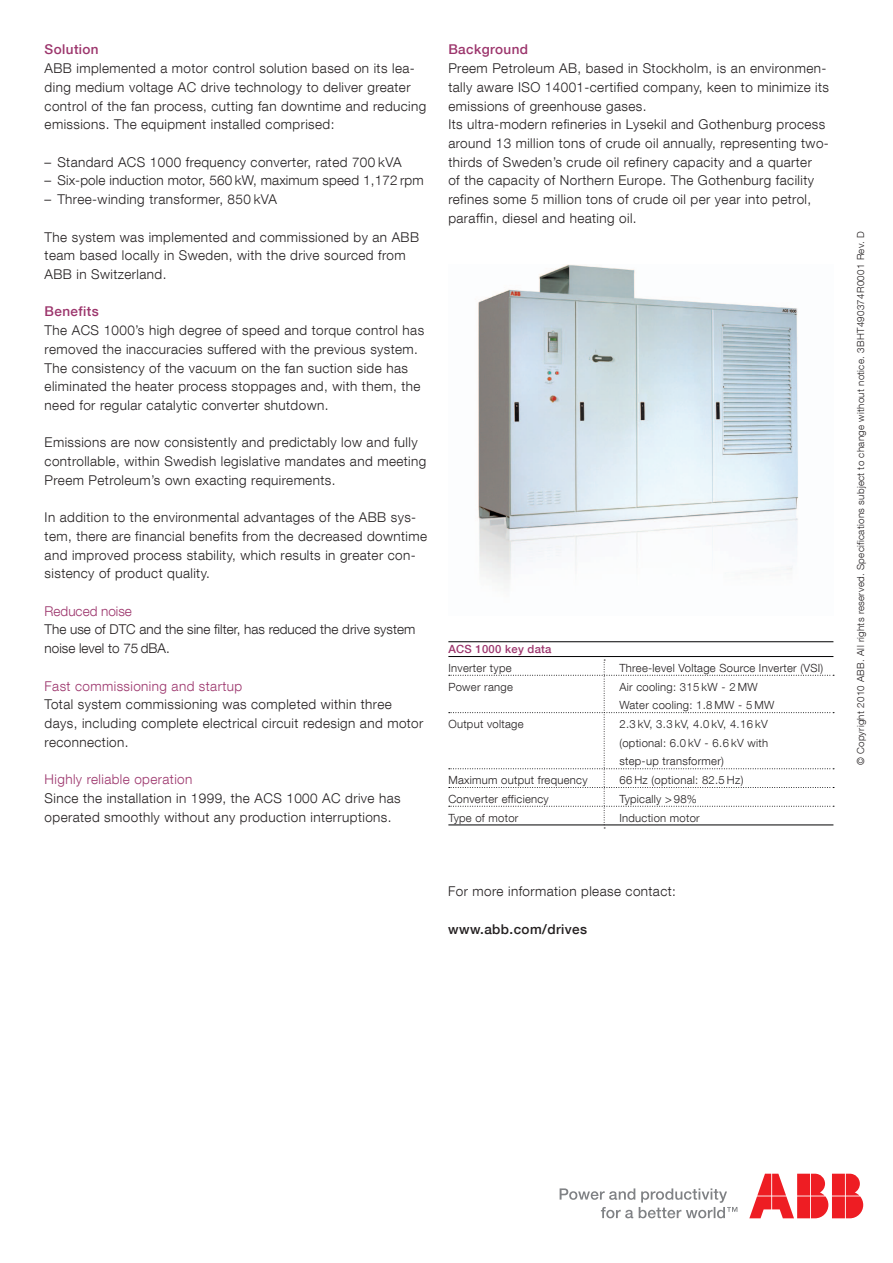
<style>
.page{position:relative;width:893px;height:1263px;background:#fff}
.page>*{position:absolute;margin:0;border:0;box-sizing:border-box;transform-origin:0 0}
.Addresses_title{font:300 13.5px/18.8px "ABB Neue Helvetica";letter-spacing:.03em;color:#231f20}
.Addresses_title-2{font:300 13.5px/18.8px "ABB Neue Helvetica";color:#231f20}
.Addresses_title-3{font:300 13.5px "ABB Neue Helvetica";letter-spacing:.01em;color:#231f20}
.t1{font:300 13.5px "ABB Neue Helvetica";letter-spacing:.03em;color:#9c356c}
.t2{font:500 13.5px "ABB Neue Helvetica";letter-spacing:.03em;color:#9c356c}
.Addresses_title-4{font:500 13.5px "ABB Neue Helvetica";letter-spacing:.03em;color:#231f20}
.Table_content_dotted{font:300 11.25px/18.8px "ABB Neue Helvetica";letter-spacing:.025em;color:#231f20}
.Table_content_dash{font:300 11.25px "ABB Neue Helvetica";letter-spacing:.025em;color:#231f20}
.Table_title__color{font:500 11.25px "ABB Neue Helvetica";letter-spacing:.025em;color:#9c356c}
.Footnotes{font:300 9.75px "ABB Neue Helvetica";letter-spacing:.03em;color:#231f20}
.s1{color:#9c356c}
</style>
<div class="page">
<svg style="left:560px;top:1188px;width:177px;height:30px"></svg>
<svg style="left:749px;top:1174px;width:114px;height:44px"></svg>
<hr style="left:448px;top:641px;width:385px;height:1px;background:#000002">
<hr style="left:448px;top:656px;width:385px;height:1px;background:#000002">
<hr style="left:448px;top:824px;width:385px;height:1px;background:#000002">
<svg style="left:449px;top:660px;width:385px;height:168px"></svg>
<img style="left:478px;top:264px;width:321px;height:319px">
<p class="t2" style="left:45px;top:42px;width:56px">Solution</p>
<p class="Addresses_title" style="left:45px;top:59px;width:383px">ABB implemented a motor control solution based on its lea&shy;ding medium voltage AC drive technology to deliver greater control of the fan process, cutting fan downtime and reducing emissions. The equipment installed comprised:</p>
<p class="Addresses_title" style="left:45px;top:152px;width:358px">– Standard ACS 1000 frequency converter, rated 700 kVA</p>
<p class="Addresses_title-3" style="left:45px;top:172px;width:380px">– Six-pole induction motor, 560 kW, maximum speed 1,172 rpm</p>
<p class="Addresses_title" style="left:45px;top:190px;width:234px">– Three-winding transformer, 850 kVA</p>
<p class="Addresses_title" style="left:45px;top:227px;width:376px">The system was implemented and commissioned by an ABB team based locally in Sweden, with the drive sourced from<br>ABB in Switzerland.</p>
<p class="t2" style="left:45px;top:303px;width:56px">Benefits</p>
<p class="Addresses_title" style="left:45px;top:321px;width:381px">The ACS 1000’s high degree of speed and torque control has removed the inaccuracies suffered with the previous system.<br>The consistency of the vacuum on the fan suction side has eliminated the heater process stoppages and, with them, the need for regular catalytic converter shutdown.</p>
<p class="Addresses_title" style="left:45px;top:433px;width:383px">Emissions are now consistently and predictably low and fully controllable, within Swedish legislative mandates and meeting<br>Preem Petroleum’s own exacting requirements.</p>
<p class="Addresses_title" style="left:45px;top:508px;width:384px">In addition to the environmental advantages of the ABB sys&shy;tem, there are financial benefits from the decreased downtime and improved process stability, which results in greater con&shy;sistency of product quality.</p>
<p class="Addresses_title-2" style="left:45px;top:601px;width:372px"><span class="s1">Reduced noise<br></span>The use of DTC and the sine filter, has reduced the drive system noise level to 75 dBA.</p>
<p class="t1" style="left:45px;top:677px;width:199px">Fast commissioning and startup</p>
<p class="Addresses_title" style="left:45px;top:695px;width:380px">Total system commissioning was completed within three days, including complete electrical circuit redesign and motor reconnection.</p>
<p class="t1" style="left:45px;top:771px;width:149px">Highly reliable operation</p>
<p class="Addresses_title" style="left:45px;top:788px;width:358px">Since the installation in 1999, the ACS 1000 AC drive has operated smoothly without any production interruptions.</p>
<p class="t2" style="left:448px;top:42px;width:81px">Background</p>
<p class="Addresses_title" style="left:448px;top:59px;width:382px">Preem Petroleum AB, based in Stockholm, is an environmen&shy;tally aware ISO 14001-certified company, keen to minimize its emissions of greenhouse gases.</p>
<p class="Addresses_title" style="left:448px;top:115px;width:382px">Its ultra-modern refineries in Lysekil and Gothenburg process around 13 million tons of crude oil annually, representing two&shy;thirds of Sweden’s crude oil refinery capacity and a quarter<br>of the capacity of Northern Europe. The Gothenburg facility refines some 5 million tons of crude oil per year into petrol, paraffin, diesel and heating oil.</p>
<p class="Table_title__color" style="left:448px;top:642px;width:105px">ACS 1000 key data</p>
<p class="Table_content_dotted" style="left:448px;top:658px;width:65px">Inverter type</p>
<p class="Table_content_dotted" style="left:619px;top:658px;width:205px">Three-level Voltage Source Inverter (VSI)</p>
<p class="Table_content_dotted" style="left:448px;top:677px;width:66px">Power range</p>
<p class="Table_content_dotted" style="left:619px;top:677px;width:157px">Air cooling: 315 kW - 2 MW<br>Water cooling: 1.8 MW - 5 MW</p>
<p class="Table_content_dotted" style="left:448px;top:714px;width:77px">Output voltage</p>
<p class="Table_content_dotted" style="left:619px;top:714px;width:150px;text-align:justify">2.3 kV, 3.3 kV, 4.0 kV, 4.16 kV (optional: 6.0 kV - 6.6 kV with step-up transformer)</p>
<p class="Table_content_dotted" style="left:448px;top:770px;width:141px">Maximum output frequency</p>
<p class="Table_content_dotted" style="left:619px;top:770px;width:125px">66 Hz (optional: 82.5 Hz)</p>
<p class="Table_content_dotted" style="left:448px;top:789px;width:102px">Converter efficiency</p>
<p class="Table_content_dotted" style="left:619px;top:789px;width:79px">Typically &gt; 98%</p>
<p class="Table_content_dash" style="left:448px;top:811px;width:72px">Type of motor</p>
<p class="Table_content_dash" style="left:619px;top:811px;width:82px">Induction motor</p>
<p class="Addresses_title" style="left:448px;top:882px;width:229px">For more information please contact:</p>
<p class="Addresses_title-4" style="left:448px;top:921px;width:140px">www.abb.com/drives</p>
<p class="Footnotes" style="left:855px;top:765px;width:535px;rotate:-90deg">© Copyright 2010 ABB. All rights reserved. Specifications subject to change without notice. 3BHT490374R0001 Rev. D</p>
</div>
